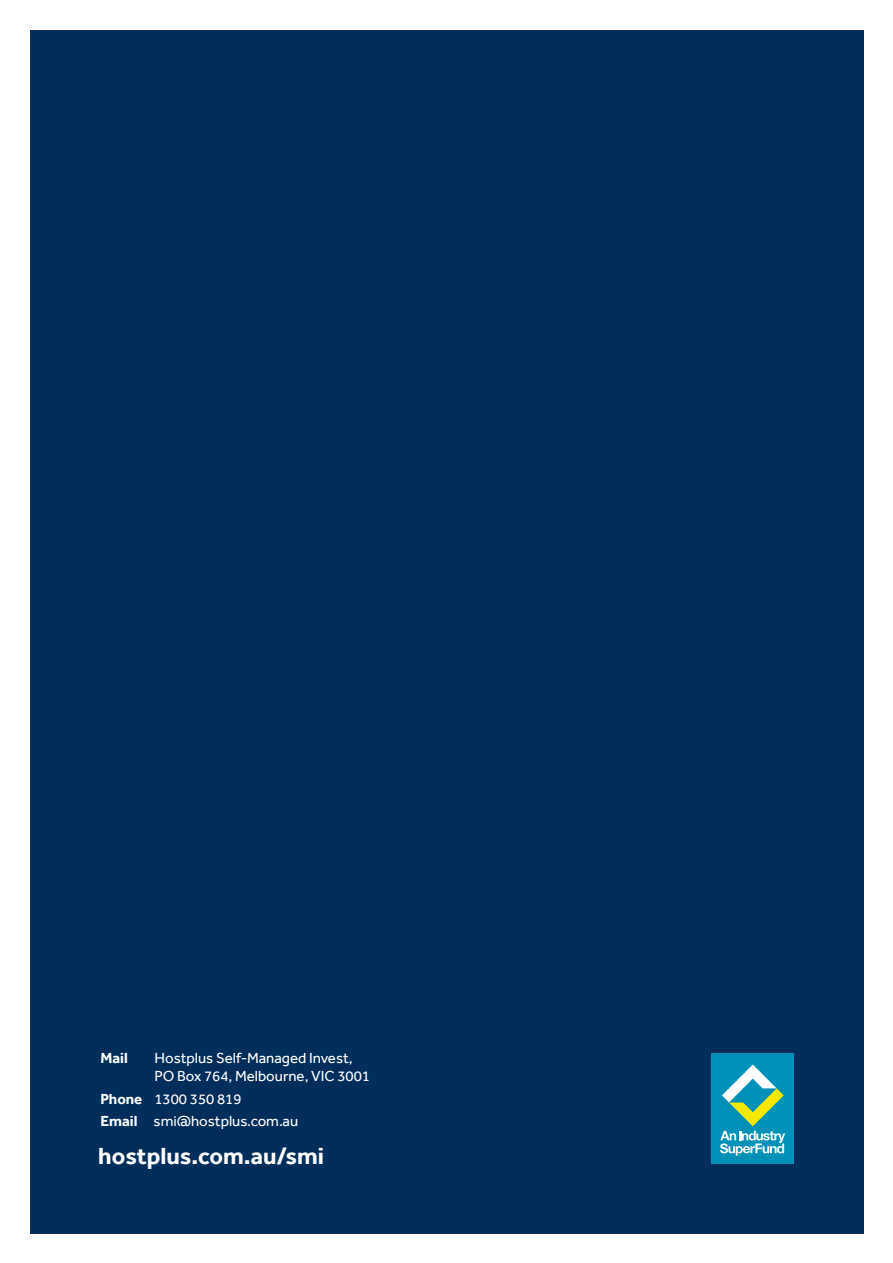
<style>
.page{position:relative;width:893px;height:1263px;background:#fff}
.page>*{position:absolute;margin:0;border:0;box-sizing:border-box;transform-origin:0 0}
.t1{font:700 24px "Effra";color:#fff}
.t2{font:15px/18px "Effra";color:#fff}
.t3{font:700 15px "Effra";color:#fff}
.s1{font-weight:700}
</style>
<div class="page">
<div style="left:30px;top:30px;width:833px;height:1203px;background:#002e5a"></div>
<div style="left:712px;top:1053px;width:82px;height:111px;background:#0091b9"></div>
<svg style="left:720px;top:1064px;width:65px;height:91px"></svg>
<p class="t3" style="left:100px;top:1049px;width:29px">Mail</p>
<p class="t2" style="left:154px;top:1049px;width:217px">Hostplus Self-Managed Invest,<br>PO Box 764, Melbourne, VIC 3001</p>
<p class="t2" style="left:100px;top:1087px;width:199px;line-height:22.2px"><span class="s1">Phone</span> 1300 350 819<br><span class="s1">Email</span> smi@hostplus.com.au</p>
<h1 class="t1" style="left:98px;top:1141px;width:227px">hostplus.com.au/smi</h1>
</div>
